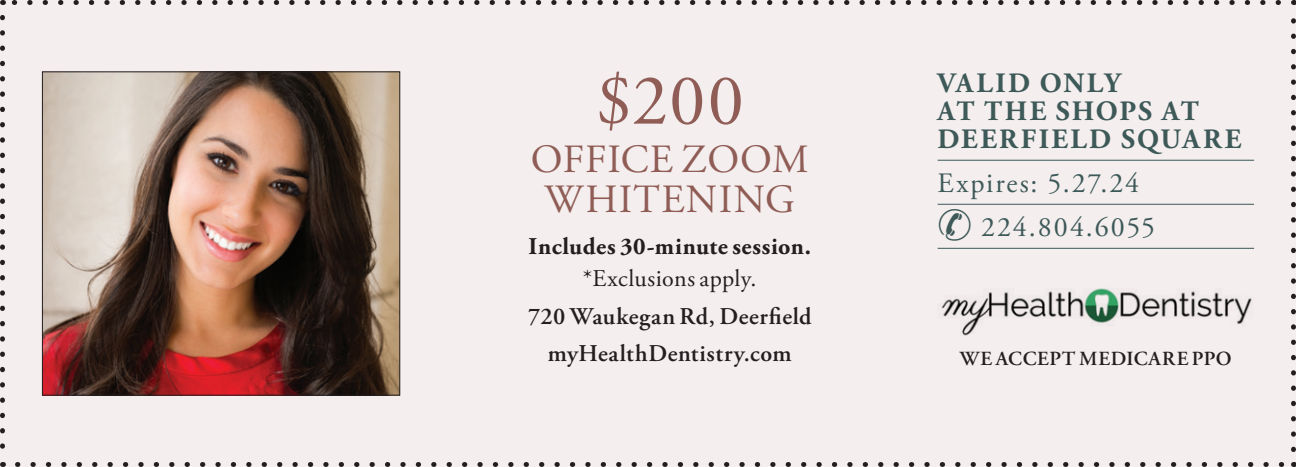
<style>
.page{position:relative;width:1296px;height:467px;background:#f4eeee}
.page>*{position:absolute;margin:0;border:0;box-sizing:border-box;transform-origin:0 0}
.t1{font:72px "Adobe Garamond Pro";color:#8f5d55}
.t2{font:40px/40px "Adobe Garamond Pro";letter-spacing:.025em;color:#8f5d55;text-align:center}
.t3{font:700 28px/28px "Adobe Garamond Pro";letter-spacing:.08em;color:#3d5958}
.t4{font:28px/44px "Adobe Garamond Pro";letter-spacing:.07em;color:#3d5958}
.t5{font:600 24px/37.6px "Adobe Garamond Pro";letter-spacing:.025em;color:#231f20;text-align:center}
.t6{font:700 24px "Adobe Garamond Pro";letter-spacing:.025em;color:#231f20}
.t7{font:24px "Adobe Garamond Pro";letter-spacing:.015em;color:#231f20}
.t8{font:600 20px "Adobe Garamond Pro";letter-spacing:.03em;color:#231f20}
</style>
<div class="page">
<svg style="left:18px;top:462px;width:1267px;height:5px"></svg>
<svg style="left:11px;top:0;width:1267px;height:5px"></svg>
<svg style="left:0;top:17px;width:5px;height:450px"></svg>
<svg style="left:1291px;top:0;width:5px;height:449px"></svg>
<hr style="left:938px;top:159px;width:316px;height:2px;background:#3d5958">
<hr style="left:938px;top:203px;width:316px;height:2px;background:#3d5958">
<hr style="left:938px;top:247px;width:316px;height:2px;background:#3d5958">
<img style="left:941px;top:288px;width:311px;height:48px">
<img style="left:44px;top:73px;width:354px;height:320px">
<div style="left:42px;top:71px;width:358px;height:324px;border:1px solid #231f20"></div>
<h1 class="t1" style="left:596px;top:57px;width:150px">$200</h1>
<h2 class="t2" style="left:531px;top:141px;width:279px">OFFICE ZOOM<br>WHITENING</h2>
<p class="t6" style="left:529px;top:232px;width:284px">Includes 30-minute session.</p>
<p class="t7" style="left:583px;top:264px;width:175px">*Exclusions apply.</p>
<p class="t5" style="left:528px;top:297px;width:285px">720 Waukegan Rd, Deerfield myHealthDentistry.com</p>
<p class="t3" style="left:938px;top:69px;width:305px">VALID ONLY<br>AT THE SHOPS AT<br>DEERFIELD SQUARE</p>
<p class="t4" style="left:938px;top:162px;width:219px">Expires: 5.27.24 ✆ 224.804.6055</p>
<p class="t8" style="left:960px;top:347px;width:273px">WE ACCEPT MEDICARE PPO</p>
</div>
